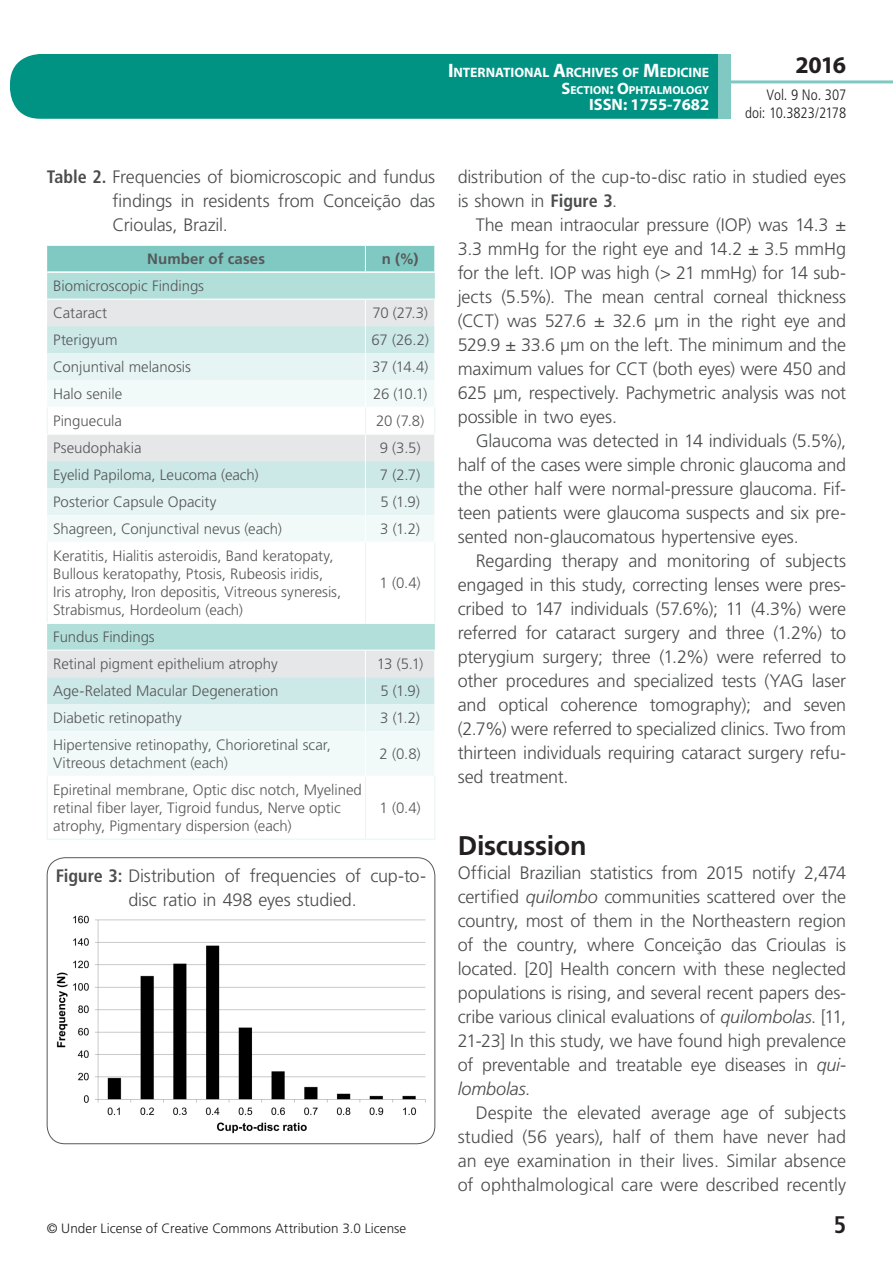
<style>
.page{position:relative;width:893px;height:1263px;background:#fff}
.page>*{position:absolute;margin:0;border:0;box-sizing:border-box;transform-origin:0 0}
.t1{font:700 27px "Frutiger LT Std";letter-spacing:-.015em;color:#231f20}
.t2{font:700 24px "Myriad Pro";color:#231f20}
.t3{font:700 condensed 24px "Frutiger LT Std";color:#231f20}
.t4{font:300 18px/24px "Frutiger LT Std";letter-spacing:-.01em;color:#4b4c4d;text-align:justify}
.t5{font:700 16.5px "Myriad Pro";color:#fff}
.t6{font:300 15px/18px "Frutiger LT Std";color:#57585a}
.t7{font:300 condensed 15px/18px "Frutiger LT Std";letter-spacing:-.005em;color:#231f20;text-align:right}
.t8{font:700 15px "Frutiger LT Std";letter-spacing:.005em;color:#57585a}
.t9{font:700 13.65px "Myriad Pro";letter-spacing:-.005em;color:#fff}
.t10{font:300 13.5px "Frutiger LT Std";letter-spacing:.005em;color:#231f20}
.t11{font:700 11.55px "Myriad Pro";color:#fff}
.s1{font-size:19.5px}
.s2{font-size:16.5px}
.s3{font-weight:700;font-stretch:condensed}
.s4{font-style:italic}
</style>
<div class="page">
<div style="left:10px;top:54px;width:775px;height:65px;background:#009384;border-radius:30px"></div>
<div style="left:732px;top:0;width:161px;height:157px;background:#fff"></div>
<hr style="left:730px;top:80px;width:163px;height:3px;background:#80c9c2">
<div style="left:718px;top:54px;width:13px;height:65px;background:#80c9c2"></div>
<div style="left:47px;top:731px;width:387px;height:44px;background:#f2faf9"></div>
<svg style="left:47px;top:624px;width:388px;height:107px"></svg>
<hr style="left:365px;top:731px;width:1px;height:45px;background:#fff">
<svg style="left:47px;top:245px;width:388px;height:296px"></svg>
<hr style="left:47px;top:542px;width:1px;height:80px;background:#e6f4f3">
<hr style="left:365px;top:542px;width:1px;height:80px;background:#e6f4f3">
<hr style="left:434px;top:542px;width:1px;height:80px;background:#e6f4f3">
<hr style="left:47px;top:776px;width:1px;height:63px;background:#e6f4f3">
<hr style="left:365px;top:776px;width:1px;height:63px;background:#e6f4f3">
<hr style="left:434px;top:776px;width:1px;height:63px;background:#e6f4f3">
<hr style="left:47px;top:839px;width:318px;height:1px;background:#e6f4f3">
<hr style="left:365px;top:839px;width:70px;height:1px;background:#e6f4f3">
<div style="left:47px;top:857px;width:388px;height:287px;border:1px solid #57585a;border-radius:18px"></div>
<img style="left:56px;top:915px;width:370px;height:219px">
<p class="t9" style="left:448px;top:64px;width:263px"><span class="s1">I</span>NTERNATIONAL <span class="s1">A</span>RCHIVES OF <span class="s1">M</span>EDICINE</p>
<p class="t11" style="left:561px;top:82px;width:149px"><span class="s2">S</span>ECTION<span class="s2">: O</span>PHTALMOLOGY</p>
<p class="t5" style="left:589px;top:94px;width:122px">ISSN: 1755-7682</p>
<h2 class="t2" style="left:795px;top:49px;width:52px">2016</h2>
<p class="t7" style="left:745px;top:86px;width:103px">Vol. 9 No. 307 doi: 10.3823/2178</p>
<p class="t4" style="left:113px;top:165px;width:324px;text-indent:-66px"><span class="s3">Table 2.</span> Frequencies of biomicroscopic and fundus findings in residents from Conceição das Crioulas, Brazil.</p>
<p class="t8" style="left:147px;top:250px;width:119px">Number of cases</p>
<p class="t8" style="left:382px;top:250px;width:38px">n (%)</p>
<p class="t6" style="left:53px;top:273px;width:152px;line-height:27px">Biomicroscopic Findings<br>Cataract</p>
<p class="t6" style="left:372px;top:304px;width:57px">70 (27.3)</p>
<p class="t6" style="left:53px;top:331px;width:66px">Pterigyum</p>
<p class="t6" style="left:371px;top:331px;width:59px">67 (26.2)</p>
<p class="t6" style="left:53px;top:358px;width:139px">Conjuntival melanosis</p>
<p class="t6" style="left:372px;top:358px;width:58px">37 (14.4)</p>
<p class="t6" style="left:53px;top:385px;width:71px">Halo senile</p>
<p class="t6" style="left:373px;top:385px;width:56px">26 (10.1)</p>
<p class="t6" style="left:53px;top:412px;width:70px">Pinguecula</p>
<p class="t6" style="left:376px;top:412px;width:50px">20 (7.8)</p>
<p class="t6" style="left:53px;top:439px;width:90px">Pseudophakia</p>
<p class="t6" style="left:380px;top:439px;width:42px">9 (3.5)</p>
<p class="t6" style="left:53px;top:466px;width:207px">Eyelid Papiloma, Leucoma (each)</p>
<p class="t6" style="left:380px;top:466px;width:42px">7 (2.7)</p>
<p class="t6" style="left:53px;top:493px;width:165px">Posterior Capsule Opacity</p>
<p class="t6" style="left:380px;top:493px;width:41px">5 (1.9)</p>
<p class="t6" style="left:53px;top:520px;width:230px">Shagreen, Conjunctival nevus (each)</p>
<p class="t6" style="left:380px;top:520px;width:41px">3 (1.2)</p>
<p class="t6" style="left:53px;top:547px;width:290px">Keratitis, Hialitis asteroidis, Band keratopaty, Bullous keratopathy, Ptosis, Rubeosis iridis, Iris atrophy, Iron depositis, Vitreous syneresis, Strabismus, Hordeolum (each)</p>
<p class="t6" style="left:380px;top:574px;width:43px">1 (0.4)</p>
<p class="t6" style="left:53px;top:624px;width:226px;line-height:27px">Fundus Findings<br>Retinal pigment epithelium atrophy</p>
<p class="t6" style="left:377px;top:655px;width:48px">13 (5.1)</p>
<p class="t6" style="left:53px;top:682px;width:227px">Age-Related Macular Degeneration</p>
<p class="t6" style="left:380px;top:682px;width:41px">5 (1.9)</p>
<p class="t6" style="left:53px;top:709px;width:130px">Diabetic retinopathy</p>
<p class="t6" style="left:380px;top:709px;width:41px">3 (1.2)</p>
<p class="t6" style="left:53px;top:736px;width:279px">Hipertensive retinopathy, Chorioretinal scar,<br>Vitreous detachment (each)</p>
<p class="t6" style="left:379px;top:745px;width:43px">2 (0.8)</p>
<p class="t6" style="left:53px;top:781px;width:310px">Epiretinal membrane, Optic disc notch, Myelined retinal fiber layer, Tigroid fundus, Nerve optic atrophy, Pigmentary dispersion (each)</p>
<p class="t6" style="left:380px;top:799px;width:43px">1 (0.4)</p>
<p class="t4" style="left:56px;top:864px;width:372px;text-align:center"><span class="s3">Figure 3:</span> Distribution of frequencies of cup-to&shy;disc ratio in 498 eyes studied.</p>
<p class="t4" style="left:458px;top:165px;width:390px">distribution of the cup-to-disc ratio in studied eyes is shown in <span class="s3">Figure 3</span>.</p>
<p class="t4" style="left:458px;top:213px;width:390px;text-indent:18px">The mean intraocular pressure (IOP) was 14.3 ± 3.3 mmHg for the right eye and 14.2 ± 3.5 mmHg for the left. IOP was high (&gt; 21 mmHg) for 14 sub&shy;jects (5.5%). The mean central corneal thickness (CCT) was 527.6 ± 32.6 μm in the right eye and 529.9 ± 33.6 μm on the left. The minimum and the maximum values for CCT (both eyes) were 450 and 625 μm, respectively. Pachymetric analysis was not possible in two eyes.</p>
<p class="t4" style="left:458px;top:429px;width:390px;text-indent:18px">Glaucoma was detected in 14 individuals (5.5%), half of the cases were simple chronic glaucoma and the other half were normal-pressure glaucoma. Fif&shy;teen patients were glaucoma suspects and six pre&shy;sented non-glaucomatous hypertensive eyes.</p>
<p class="t4" style="left:458px;top:549px;width:390px;text-indent:18px">Regarding therapy and monitoring of subjects engaged in this study, correcting lenses were pres&shy;cribed to 147 individuals (57.6%); 11 (4.3%) were referred for cataract surgery and three (1.2%) to pterygium surgery; three (1.2%) were referred to other procedures and specialized tests (YAG laser and optical coherence tomography); and seven (2.7%) were referred to specialized clinics. Two from thirteen individuals requiring cataract surgery refu&shy;sed treatment.</p>
<h1 class="t1" style="left:458px;top:830px;width:130px">Discussion</h1>
<p class="t4" style="left:458px;top:861px;width:390px">Official Brazilian statistics from 2015 notify 2,474 certified <span class="s4">quilombo</span> communities scattered over the country, most of them in the Northeastern region of the country, where Conceição das Crioulas is located. [20] Health concern with these neglected populations is rising, and several recent papers des&shy;cribe various clinical evaluations of <span class="s4">quilombolas</span>. [11, 21-23] In this study, we have found high prevalence of preventable and treatable eye diseases in <span class="s4">qui&shy;lombolas</span>.</p>
<p class="t4" style="left:458px;top:1101px;width:390px;text-indent:18px">Despite the elevated average age of subjects studied (56 years), half of them have never had an eye examination in their lives. Similar absence of ophthalmological care were described recently</p>
<p class="t10" style="left:47px;top:1220px;width:361px">© Under License of Creative Commons Attribution 3.0 License</p>
<h2 class="t3" style="left:834px;top:1210px;width:14px">5</h2>
</div>
